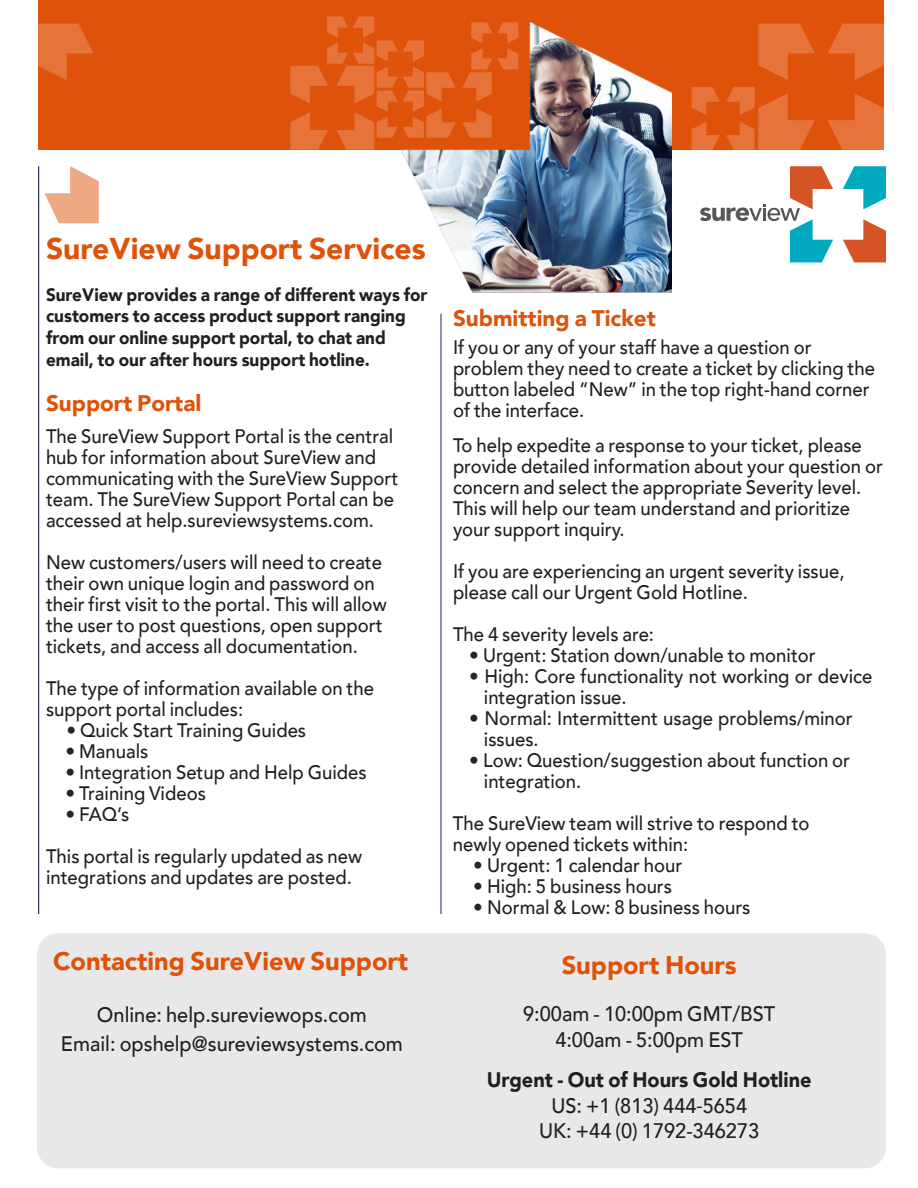
<style>
.page{position:relative;width:918px;height:1188px;background:#fff}
.page>*{position:absolute;margin:0;border:0;box-sizing:border-box;transform-origin:0 0}
.t1{font:900 30px "Avenir";color:#df520a}
.t2{font:900 25.5px "Avenir";color:#df520a}
.t3{font:900 22.5px "Avenir";color:#df520a}
.t4{font:500 21px/25.5px "Avenir";color:#231f20;text-align:center;scale:.95 1}
.t5{font:500 19.5px/21px "Avenir";color:#231f20;scale:.95 1}
.t6{font:900 18px/21.6px "Avenir";color:#231f20;scale:.95 1}
.s1{color:#1f2924}
.s2{font-weight:900}
.s3{font-family:"Myriad Pro";font-weight:400}
</style>
<div class="page">
<div style="left:37px;top:933px;width:849px;height:235px;background:#e8e8e9;border-radius:21px"></div>
<div style="left:39px;top:0;width:845px;height:150px;background:#df520a"></div>
<hr style="left:38px;top:166px;width:1px;height:748px;background:#28245b">
<hr style="left:440px;top:314px;width:2px;height:600px;background:#28245b">
<svg style="left:692px;top:87px;width:28px;height:28px"></svg>
<svg style="left:692px;top:122px;width:28px;height:28px"></svg>
<svg style="left:758px;top:24px;width:57px;height:56px"></svg>
<svg style="left:38px;top:24px;width:55px;height:56px"></svg>
<svg style="left:726px;top:87px;width:89px;height:63px"></svg>
<svg style="left:828px;top:94px;width:56px;height:56px"></svg>
<svg style="left:828px;top:24px;width:56px;height:56px"></svg>
<svg style="left:843px;top:219px;width:43px;height:43px"></svg>
<svg style="left:843px;top:166px;width:43px;height:43px"></svg>
<svg style="left:700px;top:166px;width:133px;height:96px"></svg>
<svg style="left:290px;top:16px;width:106px;height:134px"></svg>
<svg style="left:45px;top:166px;width:54px;height:57px"></svg>
<img style="left:396px;top:21px;width:275px;height:272px">
<h1 class="t1" style="left:46px;top:223px;width:381px">SureView Support Services</h1>
<p class="t6" style="left:46px;top:283px;width:403px">SureView provides a range of different ways for customers to access product support ranging from our online support portal, to chat and email, to our after hours support hotline.</p>
<p class="t3" style="left:46px;top:383px;width:157px">Support Portal</p>
<p class="t5" style="left:46px;top:424px;width:372px">The SureView Support Portal is the central hub for information about SureView and communicating with the SureView Support team. The SureView Support Portal can be accessed at help.sureviewsystems.com.</p>
<p class="t5" style="left:46px;top:550px;width:360px">New customers/users will need to create their own unique login and password on their first visit to the portal. This will allow the user to post questions, open support tickets, and access all documentation.</p>
<p class="t5" style="left:46px;top:676px;width:347px">The type of information available on the support portal includes:</p>
<p class="t5" style="left:66px;top:718px;width:254px"><span class="s1">•</span> Quick Start Training Guides</p>
<p class="t5" style="left:65px;top:739px;width:89px"><span class="s1">•</span> Manuals</p>
<p class="t5" style="left:65px;top:760px;width:319px"><span class="s1">•</span> Integration Setup and Help Guides</p>
<p class="t5" style="left:65px;top:781px;width:149px"><span class="s1">•</span> Training Videos</p>
<p class="t5" style="left:46px;top:792px;width:334px;line-height:42px;text-indent:19px"><span class="s1">•</span> FAQ’s<br>This portal is regularly updated as new</p>
<p class="t5" style="left:46px;top:865px;width:323px">integrations and updates are posted.</p>
<h2 class="t2" style="left:53px;top:939px;width:357px">Contacting SureView Support</h2>
<p class="t4" style="left:61px;top:999px;width:362px;line-height:28.5px">Online: help.sureviewops.com<br>Email: opshelp@sureviewsystems.com</p>
<p class="t3" style="left:453px;top:299px;width:204px">Submitting a Ticket</p>
<p class="t5" style="left:453px;top:336px;width:446px">If you or any of your staff have a question or problem they need to create a ticket by clicking the button labeled “New” in the top right-hand corner of the interface.</p>
<p class="t5" style="left:453px;top:433px;width:454px">To help expedite a response to your ticket, please provide detailed information about your question or concern and select the appropriate Severity level.<br>This will help our team understand and prioritize your support inquiry.</p>
<p class="t5" style="left:453px;top:559px;width:414px">If you are experiencing an urgent severity issue, please call our Urgent Gold Hotline.</p>
<p class="t5" style="left:453px;top:622px;width:213px">The 4 severity levels are:</p>
<p class="t5" style="left:469px;top:643px;width:366px"><span class="s1">•</span> Urgent: Station down/unable to monitor</p>
<p class="t5" style="left:484px;top:664px;width:410px;text-indent:-15px"><span class="s1">•</span> High: Core functionality not working or device integration issue.</p>
<p class="t5" style="left:484px;top:706px;width:390px;text-indent:-15px"><span class="s1">•</span> Normal: Intermittent usage problems/minor issues.</p>
<p class="t5" style="left:484px;top:748px;width:387px;text-indent:-15px"><span class="s1">•</span> Low: Question/suggestion about function or integration.</p>
<p class="t5" style="left:453px;top:811px;width:377px">The SureView team will strive to respond to newly opened tickets within:</p>
<p class="t5" style="left:473px;top:853px;width:222px"><span class="s1">•</span> Urgent: 1 calendar hour</p>
<p class="t5" style="left:473px;top:874px;width:211px"><span class="s1">•</span> High: 5 business hours</p>
<p class="t5" style="left:473px;top:895px;width:293px"><span class="s1">•</span> Normal &amp; Low: 8 business hours</p>
<h2 class="t2" style="left:562px;top:943px;width:177px">Support Hours</h2>
<p class="t4" style="left:523px;top:1000px;width:267px">9:00am - 10:00pm GMT/BST<br>4:00am - 5:00pm EST</p>
<p class="t4" style="left:487px;top:1066px;width:343px"><span class="s2">Urgent - Out of Hours Gold Hotline<br></span>US: +1 (813) 444<span class="s3">‐</span>5654<br>UK: +44 (0) 1792-346273</p>
</div>
